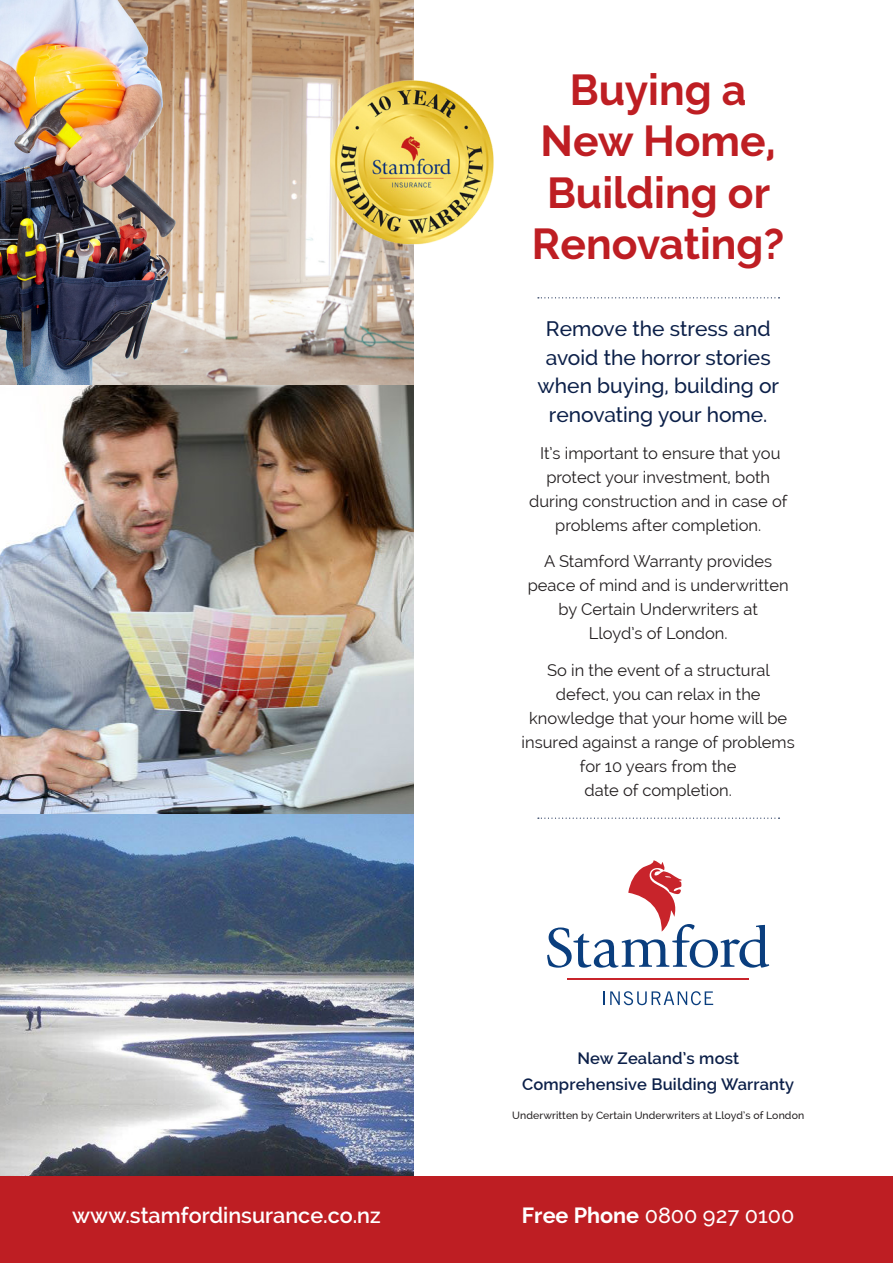
<style>
.page{position:relative;width:893px;height:1263px;background:#fff}
.page>*{position:absolute;margin:0;border:0;box-sizing:border-box;transform-origin:0 0}
.t1{font:700 43.5px/51.4px "Raleway";color:#be1e23;text-align:center}
.t2{font:600 22.05px "Raleway";color:#fff}
.t3{font:500 22.05px "Raleway";color:#fff}
.Body_Copy{font:500 21px/28.5px "Raleway";color:#0c2049;text-align:center}
.Body_Copy-2{font:16.5px/24px "Raleway";color:#231f20;text-align:center}
.t4{font:600 16.5px "Raleway";letter-spacing:.01em;color:#0c2049}
.t5{font:500 10.5px "Raleway";letter-spacing:.01em;color:#231f20}
.s1{font-weight:700}
</style>
<div class="page">
<img style="left:0;top:814px;width:414px;height:362px">
<img style="left:0;top:385px;width:414px;height:429px">
<img style="left:0;top:0;width:414px;height:385px">
<div style="left:0;top:1176px;width:893px;height:87px;background:#be1e23"></div>
<svg style="left:547px;top:860px;width:222px;height:108px"></svg>
<svg style="left:603px;top:991px;width:110px;height:14px"></svg>
<hr style="left:567px;top:978px;width:181px;height:2px;background:#c8242b">
<img style="left:327px;top:78px;width:167px;height:169px">
<svg style="left:538px;top:297px;width:241px;height:1px"></svg>
<svg style="left:538px;top:818px;width:241px;height:1px"></svg>
<p class="t1" style="left:532px;top:64px;width:254px">Buying a<br>New Home,<br>Building or<br>Renovating?</p>
<p class="Body_Copy" style="left:538px;top:315px;width:243px">Remove the stress and avoid the horror stories when buying, building or renovating your home.</p>
<p class="Body_Copy-2" style="left:529px;top:441px;width:260px">It’s important to ensure that you protect your investment, both during construction and in case of problems after completion.</p>
<p class="Body_Copy-2" style="left:528px;top:549px;width:262px">A Stamford Warranty provides peace of mind and is underwritten by Certain Underwriters at<br>Lloyd’s of London.</p>
<p class="Body_Copy-2" style="left:522px;top:658px;width:275px">So in the event of a structural defect, you can relax in the knowledge that your home will be insured against a range of problems for 10 years from the<br>date of completion.</p>
<p class="t4" style="left:577px;top:1048px;width:163px">New Zealand’s most</p>
<p class="t4" style="left:522px;top:1075px;width:274px">Comprehensive Building Warranty</p>
<p class="t5" style="left:512px;top:1109px;width:293px">Underwritten by Certain Underwriters at Lloyd’s of London</p>
<p class="t2" style="left:72px;top:1203px;width:310px">www.stamfordinsurance.co.nz</p>
<p class="t3" style="left:522px;top:1203px;width:274px"><span class="s1">Free Phone</span> 0800 927 0100</p>
</div>
